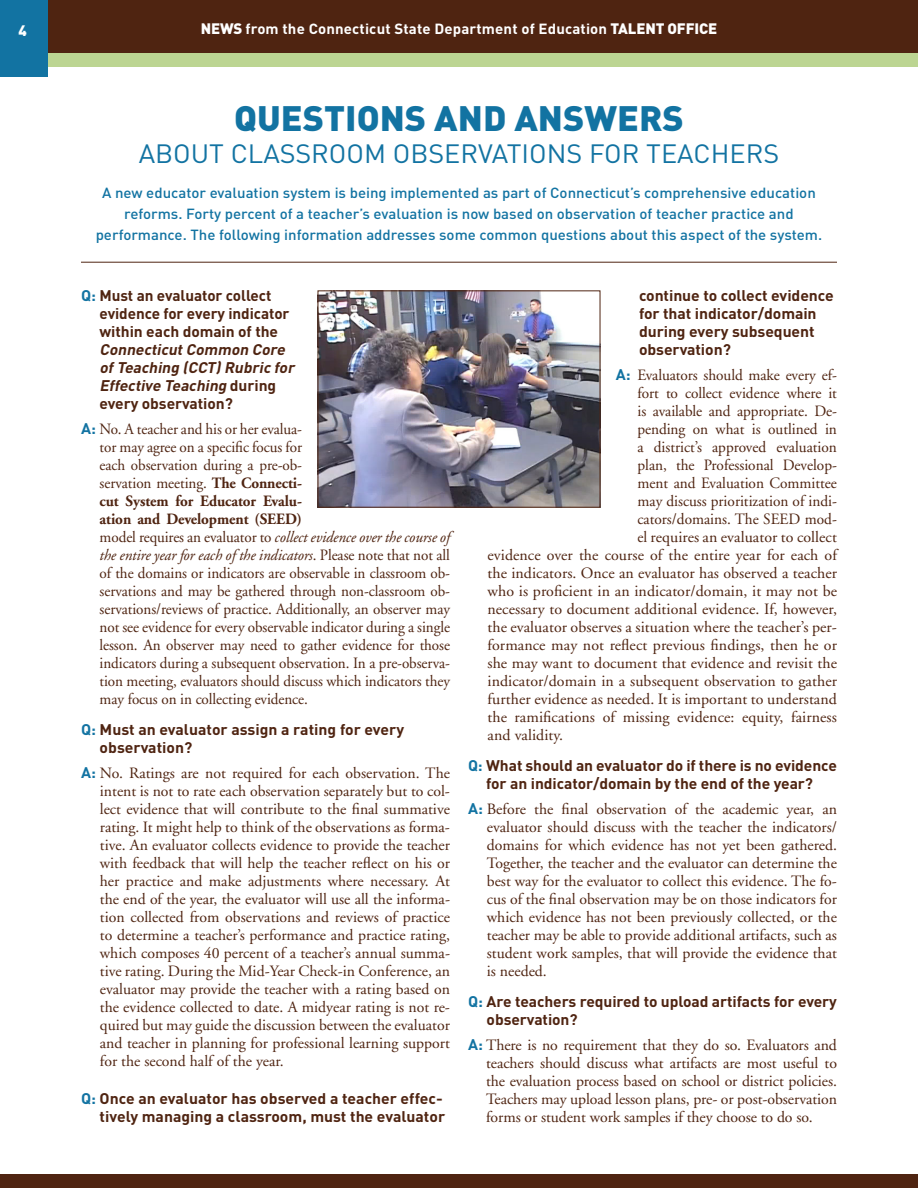
<style>
.page{position:relative;width:918px;height:1188px;background:#fff}
.page>*{position:absolute;margin:0;border:0;box-sizing:border-box;transform-origin:0 0}
.t1{font:900 34.95px "DIN";color:#1273a2}
.t2{font:26.25px "DIN";color:#1273a2}
.t3{font:15.75px/18px "Adobe Garamond";color:#4f2411;text-align:justify}
.t4{font:15.75px/18px "Adobe Garamond";color:#4f2411;scale:.96 1}
.t5{font:700 15.3px/18px "DIN";letter-spacing:-.005em;color:#4f2411}
.t6{font:italic 700 15.3px/18px "DIN";color:#4f2411}
.t7{font:900 15px "DIN";color:#fff}
.t8{font:500 14.55px/21px "DIN";color:#1273a2;text-align:center}
.t9{font:700 14.55px "DIN";letter-spacing:.01em;color:#fff}
.s1{font-weight:900;font-size:15px}
.s2{color:#1273a2}
.s3{font-style:normal}
.s4{font-family:"DIN";font-weight:700;font-size:15.3px;color:#1273a2}
.s5{font-weight:700}
.s6{font-style:italic}
</style>
<div class="page">
<div style="left:48px;top:0;width:870px;height:54px;background:#4f2411"></div>
<div style="left:0;top:0;width:48px;height:77px;background:#1273a2"></div>
<div style="left:48px;top:54px;width:870px;height:13px;background:#bcd592"></div>
<div style="left:0;top:1174px;width:918px;height:14px;background:#4f2411"></div>
<hr style="left:81px;top:262px;width:756px;height:1px;background:#4f2411">
<img style="left:320px;top:292px;width:278px;height:214px">
<div style="left:318px;top:290px;width:282px;height:218px;border:1px solid #4f2411"></div>
<p class="t7" style="left:18px;top:21px;width:10px">4</p>
<p class="t9" style="left:201px;top:19px;width:518px"><span class="s1">NEWS</span> from the Connecticut State Department of Education <span class="s1">TALENT OFFICE</span></p>
<h1 class="t1" style="left:234px;top:95px;width:451px">QUESTIONS AND ANSWERS</h1>
<h2 class="t2" style="left:139px;top:138px;width:642px">ABOUT CLASSROOM OBSERVATIONS FOR TEACHERS</h2>
<p class="t8" style="left:96px;top:182px;width:728px">A new educator evaluation system is being implemented as part of Connecticut’s comprehensive education reforms. Forty percent of a teacher’s evaluation is now based on observation of teacher practice and performance. The following information addresses some common questions about this aspect of the system.</p>
<p class="t5" style="left:100px;top:286px;width:192px;text-indent:-19px"><span class="s2">Q:</span> Must an evaluator collect evidence for every indicator within each domain of the</p>
<p class="t6" style="left:100px;top:340px;width:200px">ConnecticutCommon Core ofTeaching (CCT)Rubric for<br>Effective Teaching <span class="s3">d u r i n g every observation?</span></p>
<p class="t4" style="left:100px;top:420px;width:367px;text-indent:-19px"><span class="s4">A:</span> No. A teacher and his or her evalua-<br>tor may agree on a specific focus for<br>each observation during a pre-ob-<br>servation meeting. <span class="s5">The Connecti-<br>cut System for Educator Evalu-<br>ation and Development (SEED)<br></span>model requires an evaluator to <span class="s6">collect evidence over the course of the entire year for each of the indicators</span>. Please note that not all of the domains or indicators are observable in classroom ob&shy;servations and may be gathered through non-classroom ob&shy;servations/reviews of practice. Additionally, an observer may not see evidence for every observable indicator during a single lesson. An observer may need to gather evidence for those indicators during a subsequent observation. In a pre-observa&shy;tion meeting, evaluators should discuss which indicators they may focus on in collecting evidence.</p>
<p class="t5" style="left:100px;top:720px;width:306px;text-indent:-19px"><span class="s2">Q:</span> Must an evaluator assign a rating for every observation?</p>
<p class="t3" style="left:100px;top:764px;width:352px;text-indent:-19px"><span class="s4">A:</span> No. Ratings are not required for each observation. The intent is not to rate each observation separately but to col&shy;lect evidence that will contribute to the final summative rating. It might help to think of the observations as forma&shy;tive. An evaluator collects evidence to provide the teacher with feedback that will help the teacher reflect on his or her practice and make adjustments where necessary. At the end of the year, the evaluator will use all the informa&shy;tion collected from observations and reviews of practice to determine a teacher’s performance and practice rating, which composes 40 percent of a teacher’s annual summa&shy;tive rating. During the Mid-Year Check-in Conference, an evaluator may provide the teacher with a rating based on the evidence collected to date. A midyear rating is not re&shy;quired but may guide the discussion between the evaluator and teacher in planning for professional learning support for the second half of the year.</p>
<p class="t5" style="left:81px;top:1089px;width:366px;text-align:right"><span class="s2">Q:</span> Once an evaluator has observed a teacher effec&shy;tively managing a classroom, must the evaluator</p>
<p class="t5" style="left:639px;top:286px;width:196px">continue to collect evidence for that indicator/domain during every subsequent observation?</p>
<p class="t3" style="left:616px;top:366px;width:223px"><span class="s4">A:</span> Evaluators should make every ef-</p>
<p class="t3" style="left:638px;top:384px;width:201px">fort to collect evidence where it</p>
<p class="t3" style="left:638px;top:402px;width:201px">is available and appropriate. De-</p>
<p class="t3" style="left:638px;top:420px;width:201px">pending on what is outlined in</p>
<p class="t3" style="left:638px;top:438px;width:201px">a district’s approved evaluation</p>
<p class="t3" style="left:638px;top:456px;width:201px">plan, the Professional Develop-</p>
<p class="t3" style="left:638px;top:474px;width:201px">ment and Evaluation Committee</p>
<p class="t3" style="left:638px;top:492px;width:201px">may discuss prioritization of indi-</p>
<p class="t3" style="left:638px;top:510px;width:201px">cators/domains. The SEED mod-</p>
<p class="t3" style="left:638px;top:528px;width:201px">el requires an evaluator to collect</p>
<p class="t3" style="left:488px;top:546px;width:351px">evidence over the course of the entire year for each of</p>
<p class="t3" style="left:488px;top:564px;width:351px">the indicators. Once an evaluator has observed a teacher</p>
<p class="t3" style="left:488px;top:582px;width:351px">who is proficient in an indicator/domain, it may not be</p>
<p class="t3" style="left:488px;top:600px;width:351px">necessary to document additional evidence. If, however,</p>
<p class="t3" style="left:488px;top:618px;width:351px">the evaluator observes a situation where the teacher’s per-</p>
<p class="t3" style="left:487px;top:636px;width:351px">formance may not reflect previous findings, then he or</p>
<p class="t3" style="left:487px;top:654px;width:351px">she may want to document that evidence and revisit the</p>
<p class="t3" style="left:488px;top:672px;width:351px">indicator/domain in a subsequent observation to gather</p>
<p class="t3" style="left:488px;top:690px;width:351px">further evidence as needed. It is important to understand</p>
<p class="t3" style="left:488px;top:708px;width:351px">the ramifications of missing evidence: equity, fairness</p>
<p class="t3" style="left:488px;top:726px;width:77px">and validity.</p>
<p class="t5" style="left:468px;top:756px;width:370px;text-align:center"><span class="s2">Q:</span> What should an evaluator do if there is no evidence for an indicator/domain by the end of the year?</p>
<p class="t3" style="left:487px;top:800px;width:352px;text-indent:-19px"><span class="s4">A:</span> Before the final observation of the academic year, an evaluator should discuss with the teacher the indicators/ domains for which evidence has not yet been gathered.<br>Together, the teacher and the evaluator can determine the best way for the evaluator to collect this evidence. The fo&shy;cus of the final observation may be on those indicators for which evidence has not been previously collected, or the teacher may be able to provide additional artifacts, such as student work samples, that will provide the evidence that is needed.</p>
<p class="t5" style="left:487px;top:992px;width:352px;text-indent:-19px"><span class="s2">Q:</span> Are teachers required to upload artifacts for every observation?</p>
<p class="t3" style="left:486px;top:1037px;width:352px;text-indent:-18px"><span class="s4">A:</span> There is no requirement that they do so. Evaluators and teachers should discuss what artifacts are most useful to the evaluation process based on school or district policies.<br>Teachers may upload lesson plans, pre- or post-observation forms or student work samples if they choose to do so.</p>
</div>
